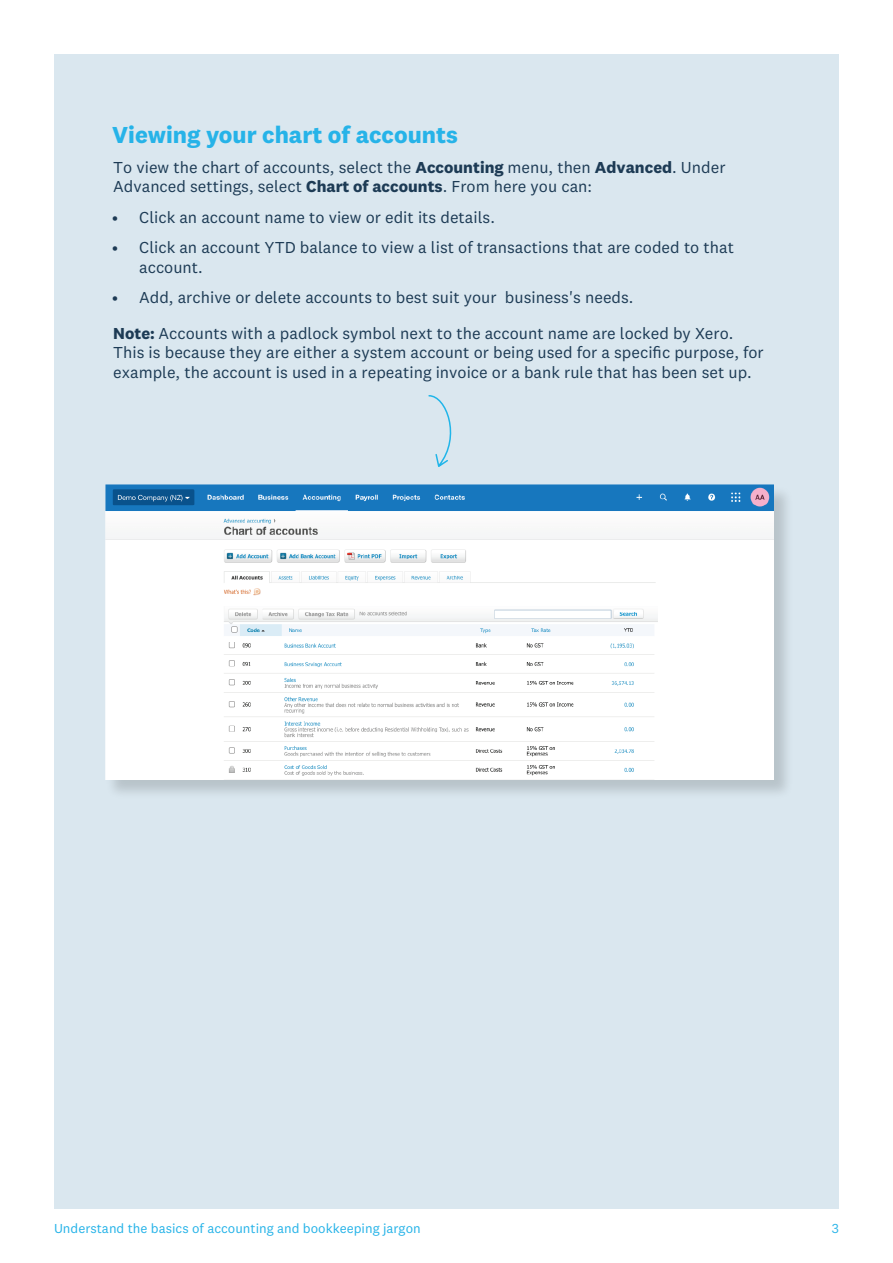
<style>
.page{position:relative;width:893px;height:1263px;background:#fff}
.page>*{position:absolute;margin:0;border:0;box-sizing:border-box;transform-origin:0 0}
.t1{font:700 24px "National 2";color:#26b3e8}
.t2{font:16.5px/19.8px "National 2";color:#1d3b55}
.t3{font:13.5px "National 2";color:#26b3e8}
.s1{font-weight:700}
</style>
<div class="page">
<div style="left:54px;top:54px;width:785px;height:1155px;background:#dae7ef"></div>
<img style="left:105px;top:484px;width:682px;height:309px">
<img style="left:106px;top:485px;width:668px;height:294px">
<svg style="left:428px;top:395px;width:24px;height:72px"></svg>
<h1 class="t1" style="left:112px;top:120px;width:347px">Viewing your chart of accounts</h1>
<p class="t2" style="left:113px;top:157px;width:614px">To view the chart of accounts, select the <span class="s1">Accounting</span> menu, then <span class="s1">Advanced</span>. Under<br>Advanced settings, select <span class="s1">Chart of accounts</span>. From here you can:</p>
<p class="t2" style="left:112px;top:207px;width:384px">• Click an account name to view or edit its details.</p>
<p class="t2" style="left:139px;top:237px;width:596px;text-indent:-27px">• Click an account YTD balance to view a list of transactions that are coded to that account.</p>
<p class="t2" style="left:112px;top:287px;width:523px">• Add, archive or delete accounts to best suit your business's needs.</p>
<p class="t2" style="left:113px;top:323px;width:652px"><span class="s1">Note:</span> Accounts with a padlock symbol next to the account name are locked by Xero.<br>This is because they are either a system account or being used for a specific purpose, for example, the account is used in a repeating invoice or a bank rule that has been set up.</p>
<p class="t3" style="left:54px;top:1220px;width:368px">Understand the basics of accounting and bookkeeping jargon</p>
<p class="t3" style="left:832px;top:1220px;width:9px">3</p>
</div>
